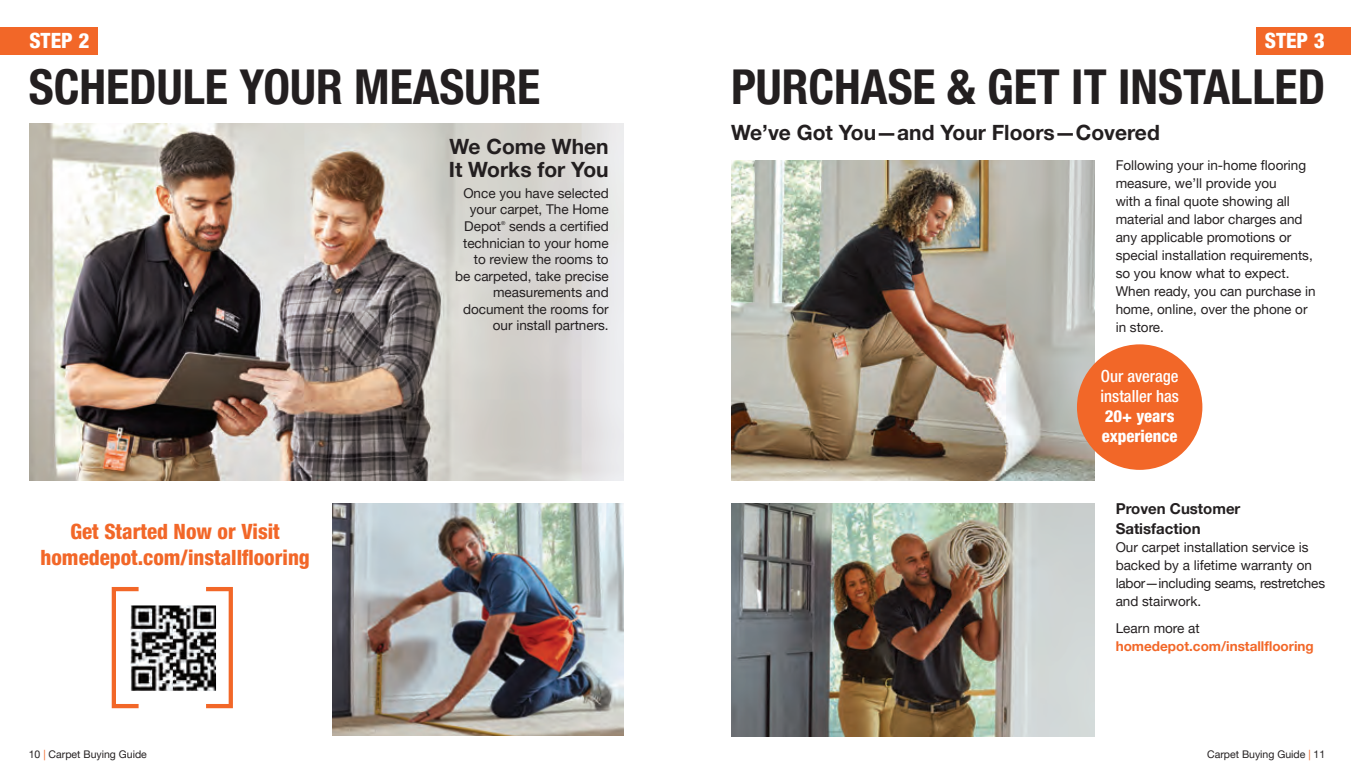
<style>
.page{position:relative;width:1351px;height:783px;background:#fff}
.page>*{position:absolute;margin:0;border:0;box-sizing:border-box;transform-origin:0 0}
.t1{font:700 condensed 48px "Helvetica Neue LT Pro";color:#231f20}
.t2{font:700 21px/22.5px "Helvetica Neue LT Pro";color:#231f20}
.BODY_-_Caption{font:800 condensed 21px/25.5px "Helvetica Neue LT Pro";color:#f26728;text-align:center}
.t3{font:800 condensed 21px "Helvetica Neue LT Pro";color:#fff}
.t4{font:500 condensed 16.65px/20px "Helvetica Neue LT Pro";color:#fff}
.t5{font:700 15px/19.5px "Helvetica Neue LT Pro";color:#231f20}
.t6{font:13.5px/18px "Helvetica Neue LT Pro";color:#231f20}
.t7{font:700 13.5px/18px "Helvetica Neue LT Pro";color:#f26728}
.t8{font:10.5px "Helvetica Neue LT Pro";color:#231f20}
.t9{font:5.4px "Helvetica Neue LT Pro";color:#231f20}
.s1{color:#f26728}
.s2{font-weight:800}
.s3{font-weight:400;color:#231f20}
</style>
<div class="page">
<img style="left:332px;top:503px;width:291px;height:232px">
<img style="left:29px;top:124px;width:594px;height:356px">
<img style="left:731px;top:503px;width:363px;height:233px">
<img style="left:731px;top:160px;width:363px;height:320px">
<div style="left:1077px;top:344px;width:125px;height:125px;background:#f26728;border-radius:50%"></div>
<div style="left:1256px;top:27px;width:95px;height:28px;background:#f26728"></div>
<div style="left:0;top:27px;width:98px;height:28px;background:#f26728"></div>
<svg style="left:112px;top:587px;width:121px;height:121px"></svg>
<p class="t3" style="left:29px;top:28px;width:61px">STEP 2</p>
<p class="t3" style="left:1264px;top:28px;width:61px">STEP 3</p>
<p class="t1" style="left:29px;top:58px;width:513px">SCHEDULE YOUR MEASURE</p>
<p class="t2" style="left:449px;top:135px;width:161px">We Come When<br>It Works for You</p>
<p class="BODY_-_Caption" style="left:41px;top:518px;width:271px">Get Started Now or Visit homedepot.com/installflooring</p>
<p class="t8" style="left:29px;top:747px;width:120px">10 <span class="s1">|</span> Carpet Buying Guide</p>
<p class="t6" style="left:463px;top:184px;width:147px">Once you have selected</p>
<p class="t6" style="left:470px;top:200px;width:140px">your carpet, The Home</p>
<p class="t6" style="left:464px;top:217px;width:38px">Depot</p>
<p class="t9" style="left:501px;top:219px;width:6px">®</p>
<p class="t6" style="left:455px;top:217px;width:155px;line-height:16.5px;text-align:right">sends a certified technician to your home to review the rooms to<br>be carpeted, take precise measurements and document the rooms for</p>
<p class="t6" style="left:493px;top:316px;width:117px">our install partners.</p>
<p class="t1" style="left:731px;top:58px;width:595px">PURCHASE &amp; GET IT INSTALLED</p>
<p class="t2" style="left:731px;top:120px;width:430px">We’ve Got You—and Your Floors—Covered</p>
<p class="t6" style="left:1115px;top:156px;width:202px">Following your in-home flooring measure, we’ll provide you<br>with a final quote showing all material and labor charges and any applicable promotions or special installation requirements, so you know what to expect.<br>When ready, you can purchase in home, online, over the phone or in store.</p>
<p class="t4" style="left:1100px;top:366px;width:80px">Our average installer has<br><span class="s2">20+ years experience</span></p>
<p class="t5" style="left:1115px;top:498px;width:126px">Proven Customer<br>Satisfaction</p>
<p class="t6" style="left:1115px;top:537px;width:211px">Our carpet installation service is backed by a lifetime warranty on labor—including seams, restretches and stairwork.</p>
<p class="t7" style="left:1115px;top:618px;width:200px"><span class="s3">Learn more at </span>homedepot.com/installflooring</p>
<p class="t8" style="left:1207px;top:747px;width:120px">Carpet Buying Guide <span class="s1">|</span> 11</p>
</div>
